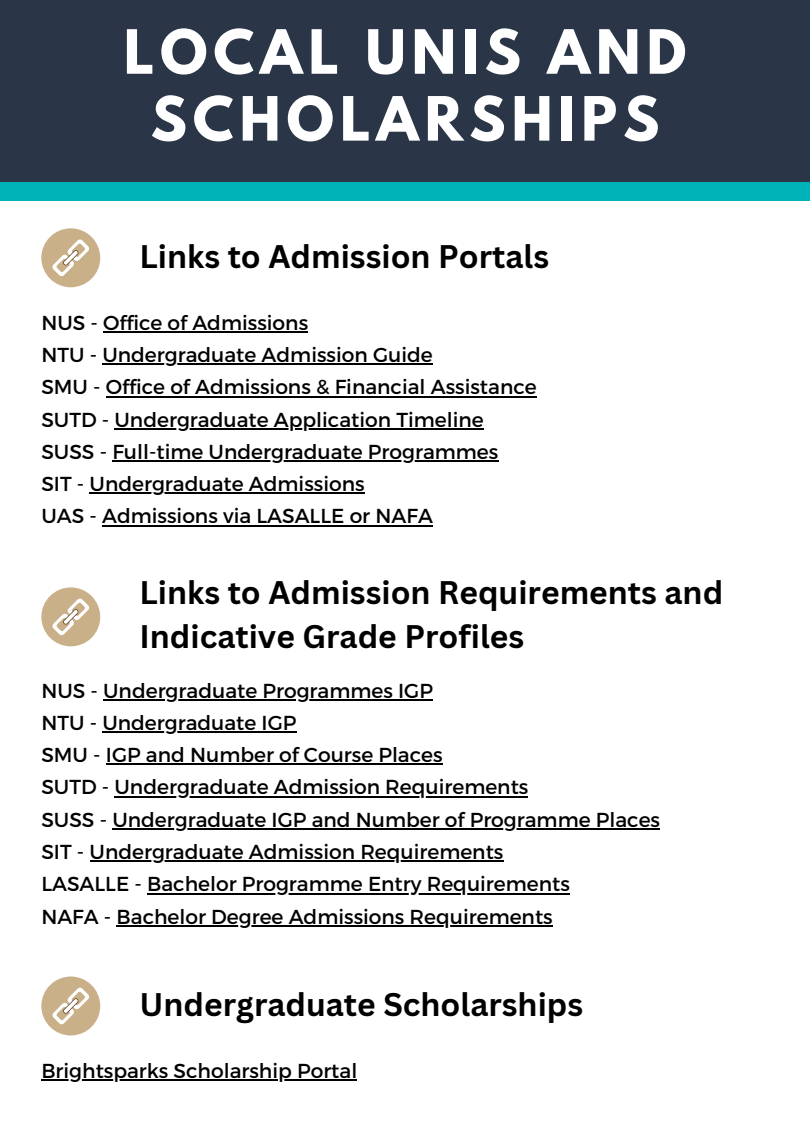
<style>
.page{position:relative;width:810px;height:1146px;background:#fff}
.page>*{position:absolute;margin:0;border:0;box-sizing:border-box;transform-origin:0 0}
.t1{font:700 54px/66.8px "League Spartan";letter-spacing:.11em;color:#fff;text-align:center}
.t2{font:700 31.8px/44.2px "Canva Sans";color:#000}
.t3{font:20.2px "Montserrat";color:#000}
</style>
<div class="page">
<div style="left:41px;top:228px;width:59px;height:59px;background:#c9b088;border-radius:50%"></div>
<svg style="left:52px;top:239px;width:37px;height:37px"></svg>
<hr style="left:103px;top:331px;width:205px;height:2px;background:#000">
<hr style="left:102px;top:363px;width:331px;height:2px;background:#000">
<hr style="left:106px;top:396px;width:431px;height:1px;background:#000">
<hr style="left:115px;top:428px;width:369px;height:1px;background:#000">
<hr style="left:112px;top:460px;width:386px;height:2px;background:#000">
<hr style="left:90px;top:492px;width:275px;height:2px;background:#000">
<hr style="left:102px;top:525px;width:331px;height:1px;background:#000">
<hr style="left:103px;top:699px;width:330px;height:1px;background:#000">
<hr style="left:102px;top:731px;width:194px;height:1px;background:#000">
<hr style="left:106px;top:763px;width:337px;height:2px;background:#000">
<hr style="left:115px;top:795px;width:413px;height:2px;background:#000">
<hr style="left:112px;top:828px;width:548px;height:1px;background:#000">
<hr style="left:90px;top:860px;width:413px;height:1px;background:#000">
<hr style="left:147px;top:892px;width:423px;height:2px;background:#000">
<hr style="left:117px;top:924px;width:436px;height:2px;background:#000">
<div style="left:0;top:0;width:810px;height:183px;background:#2a3648"></div>
<div style="left:0;top:182px;width:810px;height:19px;background:#00b3b9"></div>
<div style="left:41px;top:587px;width:59px;height:59px;background:#c9b088;border-radius:50%"></div>
<svg style="left:52px;top:598px;width:37px;height:37px"></svg>
<div style="left:41px;top:976px;width:59px;height:59px;background:#c9b088;border-radius:50%"></div>
<svg style="left:52px;top:987px;width:37px;height:37px"></svg>
<hr style="left:41px;top:1079px;width:316px;height:1px;background:#000">
<p class="t1" style="left:124px;top:25px;width:564px">LOCAL UNIS AND<br>SCHOLARSHIPS</p>
<p class="t2" style="left:140px;top:234px;width:411px">Links to Admission Portals</p>
<h1 class="t3" style="left:41px;top:309px;width:268px">NUS - Office of Admissions</h1>
<p class="t3" style="left:41px;top:342px;width:393px">NTU - Undergraduate Admission Guide</p>
<p class="t3" style="left:41px;top:374px;width:497px">SMU - Office of Admissions &amp; Financial Assistance</p>
<h2 class="t3" style="left:41px;top:406px;width:444px">SUTD - Undergraduate Application Timeline</h2>
<p class="t3" style="left:41px;top:438px;width:459px">SUSS - Full-time Undergraduate Programmes</p>
<p class="t3" style="left:41px;top:471px;width:325px">SIT - Undergraduate Admissions</p>
<p class="t3" style="left:41px;top:503px;width:393px">UAS - Admissions via LASALLE or NAFA</p>
<p class="t2" style="left:140px;top:569px;width:585px">Links to Admission Requirements and<br>Indicative Grade Profiles</p>
<p class="t3" style="left:41px;top:677px;width:393px">NUS - Undergraduate Programmes IGP</p>
<p class="t3" style="left:41px;top:709px;width:257px">NTU - Undergraduate IGP</p>
<p class="t3" style="left:41px;top:741px;width:403px">SMU - IGP and Number of Course Places</p>
<p class="t3" style="left:41px;top:774px;width:489px">SUTD - Undergraduate Admission Requirements</p>
<h2 class="t3" style="left:41px;top:806px;width:620px">SUSS - Undergraduate IGP and Number of Programme Places</h2>
<p class="t3" style="left:41px;top:838px;width:464px">SIT - Undergraduate Admission Requirements</p>
<p class="t3" style="left:41px;top:870px;width:530px">LASALLE - Bachelor Programme Entry Requirements</p>
<p class="t3" style="left:41px;top:903px;width:513px">NAFA - Bachelor Degree Admissions Requirements</p>
<p class="t2" style="left:140px;top:981px;width:445px">Undergraduate Scholarships</p>
<p class="t3" style="left:41px;top:1057px;width:317px">Brightsparks Scholarship Portal</p>
</div>
